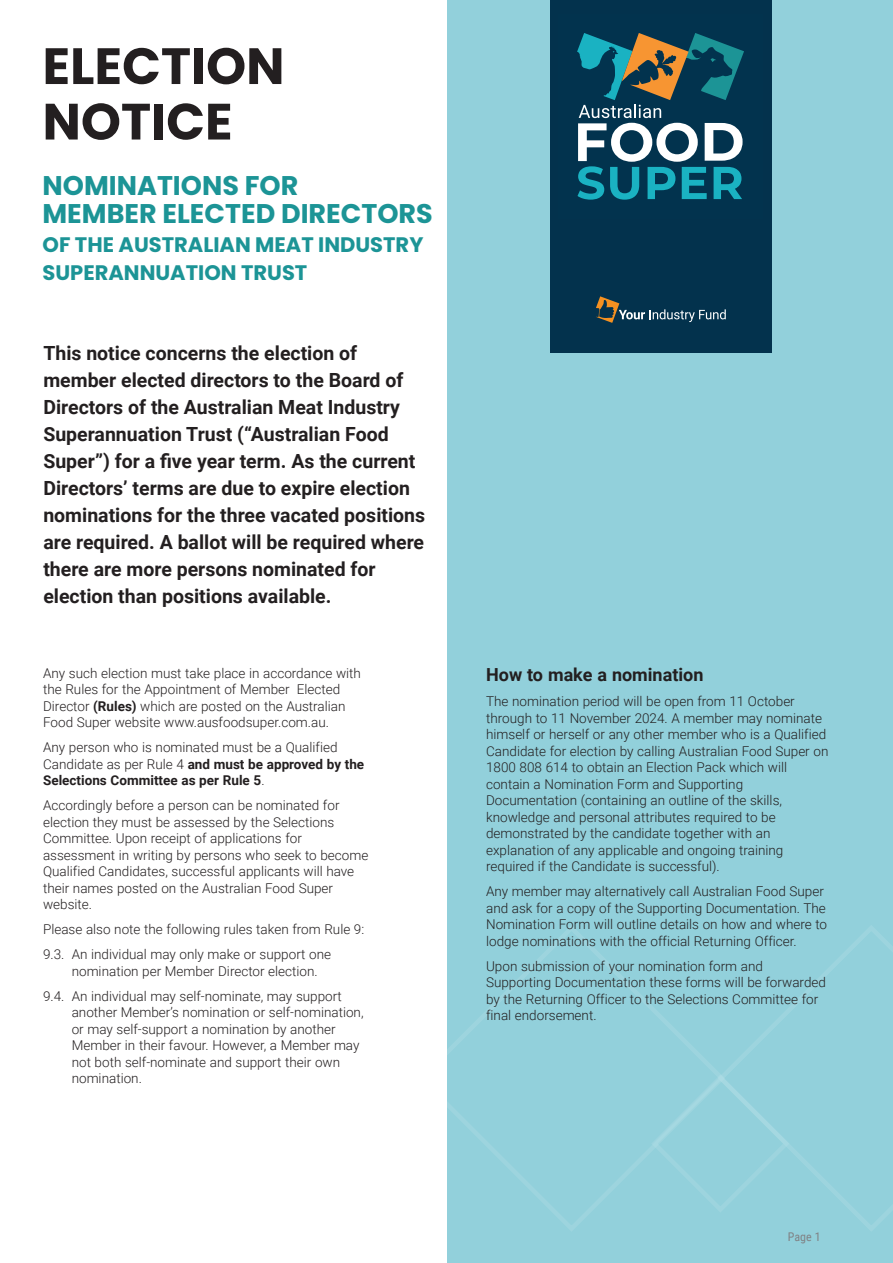
<style>
.page{position:relative;width:893px;height:1263px;background:#fff}
.page>*{position:absolute;margin:0;border:0;box-sizing:border-box;transform-origin:0 0}
.t1{font:700 51px/55.5px "Poppins";color:#231f20}
.t2{font:700 27px/28.5px "Poppins";color:#1c9496}
.t3{font:700 21px/28.5px "Poppins";color:#1c9496}
.t4{font:700 19.5px/27px "Roboto";color:#231f20}
.t5{font:700 18px "Roboto";color:#231f20}
.t6{font:300 13.5px/16.5px "Roboto";color:#231f20}
.t7{font:12px "Roboto Condensed";color:#808285}
.s1{font-weight:700}
</style>
<div class="page">
<div style="left:447px;top:0;width:446px;height:1263px;background:#92d0db"></div>
<div style="left:551px;top:0;width:221px;height:352px;background:#03324d"></div>
<svg style="left:577px;top:33px;width:167px;height:167px"></svg>
<svg style="left:596px;top:296px;width:130px;height:27px"></svg>
<svg style="left:447px;top:926px;width:269px;height:305px"></svg>
<svg style="left:716px;top:926px;width:177px;height:305px"></svg>
<svg style="left:649px;top:1072px;width:142px;height:143px"></svg>
<h1 class="t1" style="left:43px;top:39px;width:243px">ELECTION<br>NOTICE</h1>
<h2 class="t2" style="left:43px;top:171px;width:392px">NOMINATIONS FOR<br>MEMBER ELECTED DIRECTORS</h2>
<h3 class="t3" style="left:43px;top:230px;width:382px">OF THE AUSTRALIAN MEAT INDUSTRY<br>SUPERANNUATION TRUST</h3>
<p class="t4" style="left:43px;top:339px;width:383px">This notice concerns the election of member elected directors to the Board of Directors of the Australian Meat Industry Superannuation Trust (“Australian Food Super”) for a five year term. As the current Directors’ terms are due to expire election nominations for the three vacated positions are required. A ballot will be required where there are more persons nominated for election than positions available.</p>
<p class="t6" style="left:43px;top:664px;width:319px">Any such election must take place in accordance with the Rules for the Appointment of Member Elected Director <span class="s1">(Rules)</span> which are posted on the Australian Food Super website www.ausfoodsuper.com.au.</p>
<p class="t6" style="left:43px;top:739px;width:323px">Any person who is nominated must be a Qualified<br>Candidate as per Rule 4 <span class="s1">and must be approved by the<br>Selections Committee as per Rule 5</span>.</p>
<p class="t6" style="left:43px;top:797px;width:327px">Accordingly before a person can be nominated for election they must be assessed by the Selections Committee. Upon receipt of applications for assessment in writing by persons who seek to become Qualified Candidates, successful applicants will have their names posted on the Australian Food Super website.</p>
<p class="t6" style="left:43px;top:916px;width:323px;line-height:25px">Please also note the following rules taken from Rule 9:<br>9.3. An individual may only make or support one</p>
<p class="t6" style="left:43px;top:958px;width:300px;line-height:25px;text-align:center">nomination per Member Director election.<br>9.4. An individual may self-nominate, may support</p>
<p class="t6" style="left:72px;top:1004px;width:293px">another Member’s nomination or self-nomination, or may self-support a nomination by another Member in their favour. However, a Member may not both self-nominate and support their own nomination.</p>
<h3 class="t5" style="left:486px;top:662px;width:219px">How to make a nomination</h3>
<p class="t6" style="left:486px;top:693px;width:344px">The nomination period will be open from 11 October through to 11 November 2024. A member may nominate himself or herself or any other member who is a Qualified Candidate for election by calling Australian Food Super on 1800 808 614 to obtain an Election Pack which will contain a Nomination Form and Supporting Documentation (containing an outline of the skills, knowledge and personal attributes required to be demonstrated by the candidate together with an explanation of any applicable and ongoing training required if the Candidate is successful).</p>
<p class="t6" style="left:486px;top:882px;width:343px">Any member may alternatively call Australian Food Super and ask for a copy of the Supporting Documentation. The Nomination Form will outline details on how and where to lodge nominations with the official Returning Officer.</p>
<p class="t6" style="left:486px;top:957px;width:341px">Upon submission of your nomination form and Supporting Documentation these forms will be forwarded by the Returning Officer to the Selections Committee for final endorsement.</p>
<p class="t7" style="left:788px;top:1228px;width:34px">Page 1</p>
</div>
